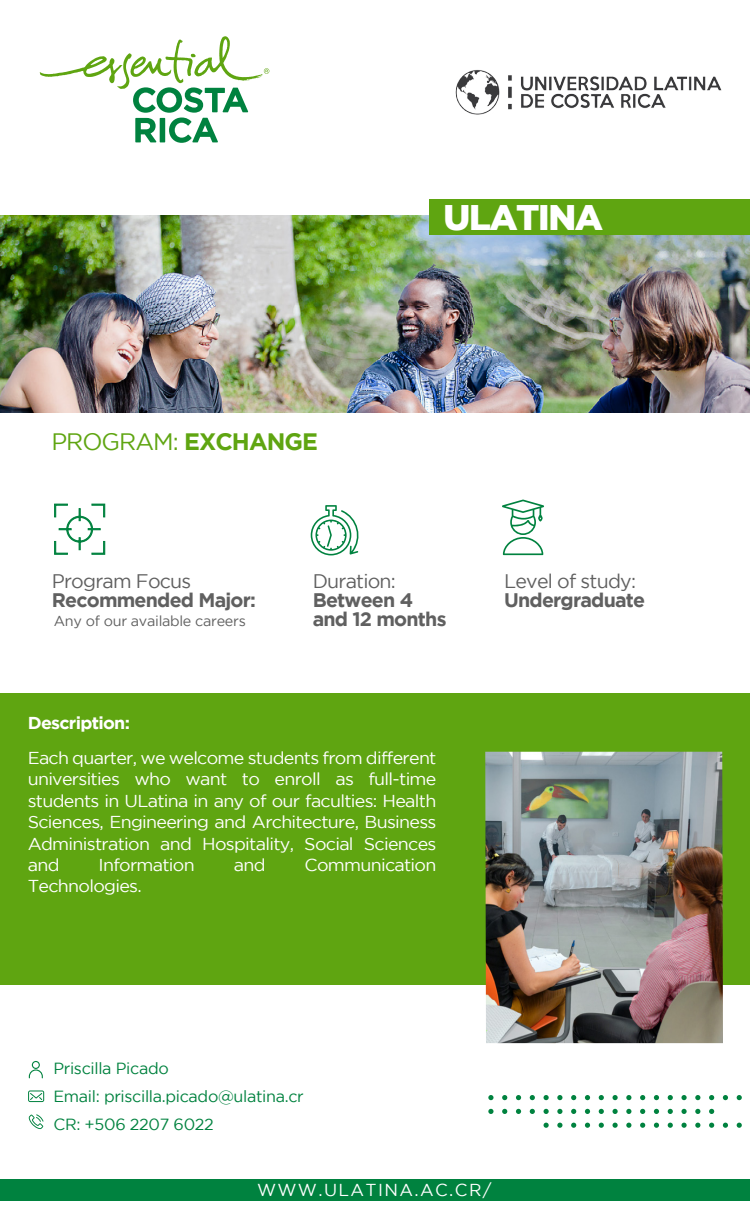
<style>
.page{position:relative;width:750px;height:1218px;background:#fff}
.page>*{position:absolute;margin:0;border:0;box-sizing:border-box;transform-origin:0 0}
.t1{font:900 35.47px "Gotham";letter-spacing:-.04em;color:#fff}
.t2{font:23.7px "Gotham";letter-spacing:-.04em;color:#5fa511}
.t3{font:700 19.58px/19.2px "Gotham";letter-spacing:-.04em;color:#606060}
.t4{font:19.58px "Gotham";letter-spacing:-.04em;color:#606060}
.t5{font:17.25px "Gotham";letter-spacing:.08em;color:#fff}
.t6{font:17.17px/21.5px "Gotham";letter-spacing:-.04em;color:#fff;text-align:justify;scale:1.04 1}
.t7{font:700 17.17px "Gotham";letter-spacing:-.04em;color:#fff;scale:1.04 1}
.t8{font:16.12px/28.2px "Gotham";letter-spacing:-.02em;color:#00823f}
.t9{font:14.4px "Gotham";letter-spacing:-.02em;color:#606060}
.s1{font-weight:700}
</style>
<div class="page">
<img style="left:0;top:216px;width:750px;height:196px">
<div style="left:0;top:693px;width:750px;height:291px;background:#5fa511"></div>
<img style="left:485px;top:751px;width:238px;height:291px">
<div style="left:0;top:1179px;width:750px;height:21px;background:#00823f"></div>
<svg style="left:39px;top:36px;width:230px;height:107px"></svg>
<svg style="left:54px;top:503px;width:51px;height:51px"></svg>
<svg style="left:311px;top:505px;width:48px;height:50px"></svg>
<svg style="left:502px;top:499px;width:42px;height:56px"></svg>
<div style="left:430px;top:199px;width:320px;height:36px;background:#5fa511"></div>
<img style="left:455px;top:70px;width:267px;height:45px">
<svg style="left:737px;top:1122px;width:5px;height:5px"></svg>
<svg style="left:737px;top:1095px;width:5px;height:5px"></svg>
<svg style="left:723px;top:1122px;width:5px;height:5px"></svg>
<svg style="left:723px;top:1095px;width:5px;height:5px"></svg>
<svg style="left:709px;top:1122px;width:5px;height:5px"></svg>
<svg style="left:709px;top:1108px;width:5px;height:5px"></svg>
<svg style="left:709px;top:1095px;width:5px;height:5px"></svg>
<svg style="left:695px;top:1122px;width:5px;height:5px"></svg>
<svg style="left:695px;top:1108px;width:5px;height:5px"></svg>
<svg style="left:695px;top:1095px;width:5px;height:5px"></svg>
<svg style="left:681px;top:1122px;width:6px;height:5px"></svg>
<svg style="left:681px;top:1108px;width:6px;height:5px"></svg>
<svg style="left:681px;top:1095px;width:6px;height:5px"></svg>
<svg style="left:668px;top:1122px;width:5px;height:5px"></svg>
<svg style="left:668px;top:1108px;width:5px;height:5px"></svg>
<svg style="left:668px;top:1095px;width:5px;height:5px"></svg>
<svg style="left:654px;top:1122px;width:5px;height:5px"></svg>
<svg style="left:654px;top:1108px;width:5px;height:5px"></svg>
<svg style="left:654px;top:1095px;width:5px;height:5px"></svg>
<svg style="left:640px;top:1122px;width:5px;height:5px"></svg>
<svg style="left:640px;top:1108px;width:5px;height:5px"></svg>
<svg style="left:640px;top:1095px;width:5px;height:5px"></svg>
<svg style="left:626px;top:1122px;width:5px;height:5px"></svg>
<svg style="left:626px;top:1108px;width:5px;height:5px"></svg>
<svg style="left:626px;top:1095px;width:5px;height:5px"></svg>
<svg style="left:613px;top:1122px;width:5px;height:5px"></svg>
<svg style="left:613px;top:1108px;width:5px;height:5px"></svg>
<svg style="left:613px;top:1095px;width:5px;height:5px"></svg>
<svg style="left:599px;top:1122px;width:5px;height:5px"></svg>
<svg style="left:599px;top:1108px;width:5px;height:5px"></svg>
<svg style="left:599px;top:1095px;width:5px;height:5px"></svg>
<svg style="left:585px;top:1122px;width:5px;height:5px"></svg>
<svg style="left:585px;top:1108px;width:5px;height:5px"></svg>
<svg style="left:585px;top:1095px;width:5px;height:5px"></svg>
<svg style="left:571px;top:1122px;width:5px;height:5px"></svg>
<svg style="left:571px;top:1108px;width:5px;height:5px"></svg>
<svg style="left:571px;top:1095px;width:5px;height:5px"></svg>
<svg style="left:557px;top:1122px;width:6px;height:5px"></svg>
<svg style="left:557px;top:1108px;width:6px;height:5px"></svg>
<svg style="left:557px;top:1095px;width:6px;height:5px"></svg>
<svg style="left:544px;top:1122px;width:5px;height:5px"></svg>
<svg style="left:544px;top:1108px;width:5px;height:5px"></svg>
<svg style="left:544px;top:1095px;width:5px;height:5px"></svg>
<svg style="left:530px;top:1108px;width:5px;height:5px"></svg>
<svg style="left:530px;top:1095px;width:5px;height:5px"></svg>
<svg style="left:516px;top:1108px;width:5px;height:5px"></svg>
<svg style="left:516px;top:1095px;width:5px;height:5px"></svg>
<svg style="left:502px;top:1108px;width:5px;height:5px"></svg>
<svg style="left:502px;top:1095px;width:5px;height:5px"></svg>
<svg style="left:488px;top:1108px;width:6px;height:5px"></svg>
<svg style="left:488px;top:1095px;width:6px;height:5px"></svg>
<svg style="left:29px;top:1114px;width:15px;height:14px"></svg>
<svg style="left:28px;top:1090px;width:16px;height:11px"></svg>
<svg style="left:29px;top:1061px;width:14px;height:17px"></svg>
<div style="left:238px;top:1178px;width:272px;height:23px;background:#00823f"></div>
<h2 class="t2" style="left:51px;top:428px;width:268px">PROGRAM: <span class="s1">EXCHANGE</span></h2>
<h1 class="t1" style="left:444px;top:196px;width:161px">ULATINA</h1>
<p class="t4" style="left:52px;top:570px;width:141px">Program Focus</p>
<p class="t3" style="left:52px;top:590px;width:206px">Recommended Major:</p>
<p class="t9" style="left:54px;top:612px;width:194px">Any of our available careers</p>
<p class="t4" style="left:313px;top:570px;width:85px">Duration:</p>
<p class="t3" style="left:313px;top:590px;width:135px">Between 4 and 12 months</p>
<p class="t7" style="left:28px;top:712px;width:100px">Description:</p>
<p class="t6" style="left:28px;top:746px;width:395px">Each quarter, we welcome students from different universities who want to enroll as full-time students in ULatina in any of our faculties: Health Sciences, Engineering and Architecture, Business Administration and Hospitality, Social Sciences and</p>
<p class="t6" style="left:99px;top:853px;width:94px">Information</p>
<p class="t6" style="left:234px;top:853px;width:32px">and</p>
<p class="t6" style="left:305px;top:853px;width:128px">Communication</p>
<p class="t6" style="left:28px;top:875px;width:111px">Technologies.</p>
<p class="t4" style="left:504px;top:570px;width:133px">Level of study:</p>
<p class="t3" style="left:504px;top:590px;width:143px">Undergraduate</p>
<p class="t8" style="left:53px;top:1053px;width:117px">Priscilla Picado</p>
<p class="t8" style="left:53px;top:1081px;width:252px">Email: priscilla.picado@ulatina.cr<br>CR: +506 2207 6022</p>
<p class="t5" style="left:257px;top:1180px;width:236px">WWW.ULATINA.AC.CR/</p>
</div>
